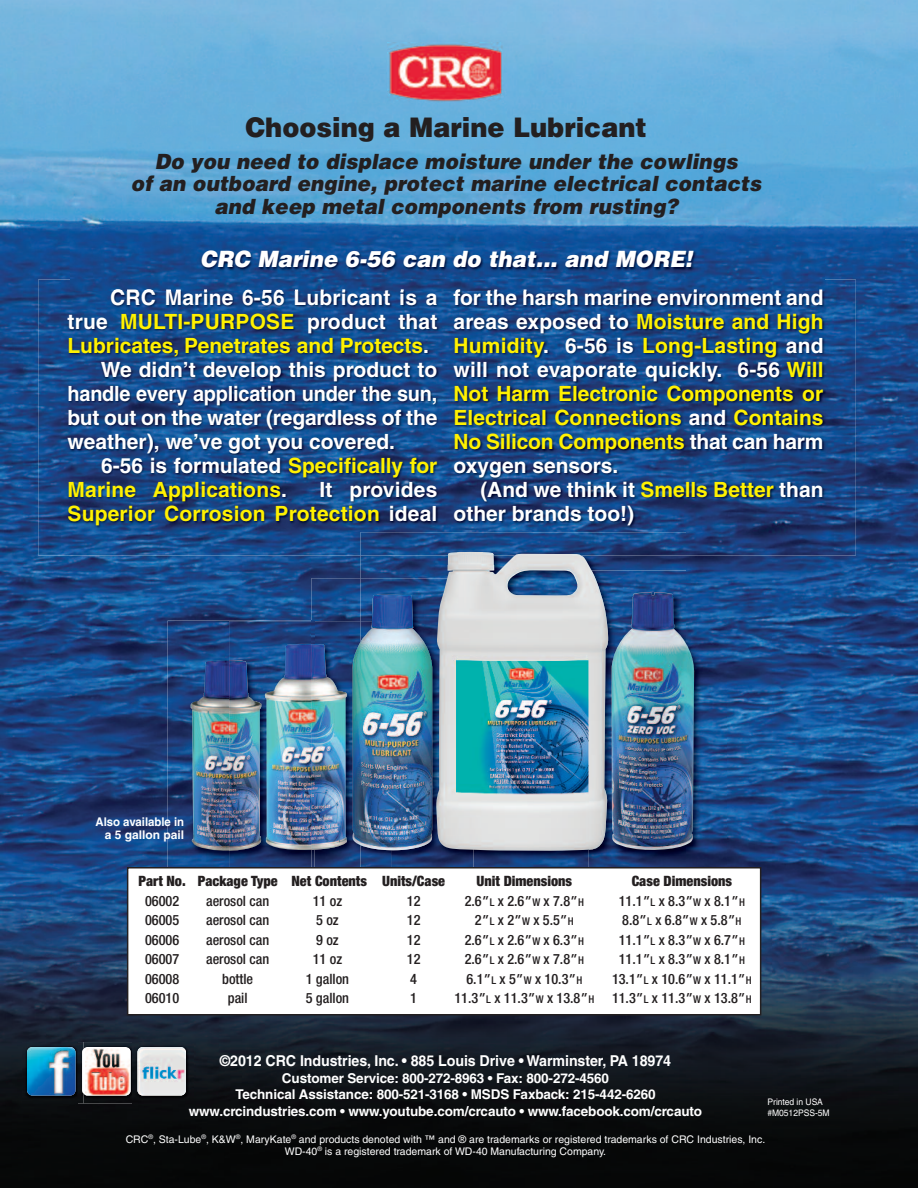
<style>
.page{position:relative;width:918px;height:1188px;background:#fff}
.page>*{position:absolute;margin:0;border:0;box-sizing:border-box;transform-origin:0 0}
.t1{font:900 27px "Helvetica";color:#231f20;scale:.95 1}
.t2{font:italic 900 22.5px "Helvetica";letter-spacing:.005em;color:#fff;scale:.95 1}
.t3{font:700 21px/24px "Helvetica";color:#fff101;text-align:right}
.t4{font:700 21px/24px "Helvetica";color:#fff}
.t5{font:italic 900 21px/22.5px "Helvetica";letter-spacing:.005em;color:#231f20;text-align:center;scale:.95 1}
.t6{font:700 21px "Helvetica";color:#fff;scale:.95 1}
.t7{font:700 15px "Helvetica";letter-spacing:-.005em;color:#fff;scale:.95 1}
.t8{font:500 condensed 14.25px "Helvetica Neue";color:#231f20}
.t9{font:900 condensed 14.25px "Helvetica Neue";color:#231f20}
.t10{font:700 13.5px/16.5px "Helvetica";letter-spacing:-.01em;color:#fff;text-align:center}
.t11{font:700 12px/13.5px "Helvetica";color:#fff;text-align:right;scale:.95 1}
.t12{font:10.5px/12px "Helvetica";color:#fff;text-align:center}
.t13{font:9px/10.8px "Helvetica";letter-spacing:-.005em;color:#fff;scale:.95 1}
.s1{color:#fff101}
.s2{color:#fff}
.s3{font-family:"Frutiger";font-weight:400;font-stretch:normal}
.s4{font-size:10.65px}
</style>
<div class="page">
<img style="left:0;top:0;width:918px;height:1188px">
<img style="left:387px;top:42px;width:116px;height:60px">
<img style="left:168px;top:621px;width:61px;height:246px">
<img style="left:190px;top:660px;width:39px;height:191px">
<img style="left:229px;top:621px;width:132px;height:246px">
<img style="left:229px;top:660px;width:33px;height:191px">
<img style="left:265px;top:644px;width:46px;height:206px">
<img style="left:311px;top:578px;width:50px;height:43px">
<img style="left:311px;top:850px;width:4px;height:17px">
<img style="left:311px;top:621px;width:4px;height:23px">
<img style="left:311px;top:644px;width:36px;height:206px">
<img style="left:352px;top:595px;width:9px;height:255px">
<img style="left:361px;top:555px;width:325px;height:312px">
<img style="left:361px;top:578px;width:112px;height:289px">
<img style="left:361px;top:850px;width:30px;height:17px">
<img style="left:361px;top:595px;width:71px;height:255px">
<img style="left:436px;top:555px;width:172px;height:296px">
<img style="left:589px;top:570px;width:138px;height:297px">
<img style="left:589px;top:570px;width:19px;height:280px">
<img style="left:612px;top:592px;width:82px;height:258px">
<img style="left:38px;top:279px;width:818px;height:276px">
<img style="left:361px;top:532px;width:325px;height:23px">
<img style="left:515px;top:554px;width:66px;height:1px">
<img style="left:448px;top:552px;width:46px;height:3px">
<div style="left:128px;top:868px;width:633px;height:147px;background:#fff"></div>
<div style="left:127px;top:867px;width:634px;height:149px;border:2px solid #231f20"></div>
<img style="left:84px;top:1042px;width:110px;height:62px">
<div style="left:82px;top:1047px;width:49px;height:49px;background:#fff;border-radius:5px"></div>
<img style="left:85px;top:1048px;width:45px;height:48px">
<img style="left:137px;top:1047px;width:49px;height:49px;border-radius:5px">
<img style="left:22px;top:1042px;width:62px;height:62px">
<img style="left:82px;top:1049px;width:2px;height:45px">
<img style="left:27px;top:1047px;width:49px;height:49px">
<img style="left:70px;top:243px;width:755px;height:48px">
<img style="left:112px;top:289px;width:217px;height:2px">
<img style="left:454px;top:289px;width:168px;height:2px">
<h1 class="t1" style="left:245px;top:118px;width:424px">Choosing a Marine Lubricant</h1>
<h3 class="t5" style="left:131px;top:152px;width:665px">Do you need to displace moisture under the cowlings<br>of an outboard engine, protect marine electrical contacts and keep metal components from rusting?</h3>
<h2 class="t2" style="left:200px;top:251px;width:520px">CRC Marine 6-56 can do that... and MORE!</h2>
<h3 class="t4" style="left:110px;top:287px;width:329px">CRC Marine 6-56 Lubricant is a</h3>
<h3 class="t4" style="left:67px;top:311px;width:371px">true <span class="s1">MULTI-PURPOSE</span> product that</h3>
<h3 class="t3" style="left:67px;top:335px;width:363px">Lubricates, Penetrates and Protects<span class="s2">.</span></h3>
<h3 class="t4" style="left:101px;top:359px;width:338px">We didn’t develop this product to</h3>
<h3 class="t6" style="left:68px;top:386px;width:391px">handle every application under the sun,</h3>
<h3 class="t4" style="left:68px;top:407px;width:371px">but out on the water (regardless of the</h3>
<h3 class="t4" style="left:67px;top:431px;width:329px">weather), we’ve got you covered.</h3>
<h3 class="t4" style="left:101px;top:455px;width:338px">6-56 is formulated <span class="s1">Specifically for</span></h3>
<h3 class="t3" style="left:67px;top:479px;width:221px">Marine Applications<span class="s2">.</span></h3>
<h3 class="t3" style="left:67px;top:479px;width:371px"><span class="s2">It provides<br></span>Superior Corrosion Protection <span class="s2">ideal</span></h3>
<p class="t3" style="left:454px;top:287px;width:371px;text-align:justify"><span class="s2">for the harsh marine environment and areas exposed to</span> Moisture and High Humidity<span class="s2">. 6-56 is</span> Long-Lasting <span class="s2">and will not evaporate quickly. 6-56</span> Will Not Harm Electronic Components or Electrical Connections <span class="s2">and</span> Contains No Silicon Components <span class="s2">that can harm oxygen sensors.</span></p>
<h3 class="t4" style="left:454px;top:479px;width:371px;text-indent:27px">(And we think it <span class="s1">Smells Better</span> than other brands too!)</h3>
<p class="t11" style="left:95px;top:816px;width:95px">Also available in a 5 gallon pail</p>
<p class="t9" style="left:139px;top:876px;width:308px">Part No. Package Type Net Contents Units/Case</p>
<p class="t9" style="left:477px;top:876px;width:97px">Unit Dimensions</p>
<p class="t9" style="left:632px;top:876px;width:102px">Case Dimensions</p>
<p class="t8" style="left:145px;top:895px;width:36px">06002</p>
<p class="t8" style="left:206px;top:895px;width:65px">aerosol can</p>
<p class="t8" style="left:313px;top:895px;width:31px">11 oz</p>
<p class="t8" style="left:407px;top:895px;width:15px">12</p>
<p class="t8" style="left:465px;top:895px;width:121px">2.6<span class="s3">”</span><span class="s4">L</span> x 2.6<span class="s3">”</span><span class="s4">W</span> x 7.8<span class="s3">”</span><span class="s4">H</span></p>
<p class="t8" style="left:619px;top:895px;width:128px">11.1<span class="s3">”</span><span class="s4">L</span> x 8.3<span class="s3">”</span><span class="s4">W</span> x 8.1<span class="s3">”</span><span class="s4">H</span></p>
<p class="t8" style="left:145px;top:915px;width:36px">06005</p>
<p class="t8" style="left:206px;top:915px;width:65px">aerosol can</p>
<p class="t8" style="left:316px;top:915px;width:24px">5 oz</p>
<p class="t8" style="left:407px;top:915px;width:15px">12</p>
<p class="t8" style="left:475px;top:915px;width:100px">2<span class="s3">”</span><span class="s4">L</span> x 2<span class="s3">”</span><span class="s4">W</span> x 5.5<span class="s3">”</span><span class="s4">H</span></p>
<p class="t8" style="left:622px;top:915px;width:121px">8.8<span class="s3">”</span><span class="s4">L</span> x 6.8<span class="s3">”</span><span class="s4">W</span> x 5.8<span class="s3">”</span><span class="s4">H</span></p>
<p class="t8" style="left:145px;top:934px;width:36px">06006</p>
<p class="t8" style="left:206px;top:934px;width:65px">aerosol can</p>
<p class="t8" style="left:316px;top:934px;width:24px">9 oz</p>
<p class="t8" style="left:407px;top:934px;width:15px">12</p>
<p class="t8" style="left:465px;top:934px;width:121px">2.6<span class="s3">”</span><span class="s4">L</span> x 2.6<span class="s3">”</span><span class="s4">W</span> x 6.3<span class="s3">”</span><span class="s4">H</span></p>
<p class="t8" style="left:619px;top:934px;width:128px">11.1<span class="s3">”</span><span class="s4">L</span> x 8.3<span class="s3">”</span><span class="s4">W</span> x 6.7<span class="s3">”</span><span class="s4">H</span></p>
<p class="t8" style="left:145px;top:954px;width:36px">06007</p>
<p class="t8" style="left:206px;top:954px;width:65px">aerosol can</p>
<p class="t8" style="left:313px;top:954px;width:31px">11 oz</p>
<p class="t8" style="left:407px;top:954px;width:15px">12</p>
<p class="t8" style="left:465px;top:954px;width:121px">2.6<span class="s3">”</span><span class="s4">L</span> x 2.6<span class="s3">”</span><span class="s4">W</span> x 7.8<span class="s3">”</span><span class="s4">H</span></p>
<p class="t8" style="left:619px;top:954px;width:128px">11.1<span class="s3">”</span><span class="s4">L</span> x 8.3<span class="s3">”</span><span class="s4">W</span> x 8.1<span class="s3">”</span><span class="s4">H</span></p>
<p class="t8" style="left:145px;top:973px;width:36px">06008</p>
<p class="t8" style="left:222px;top:973px;width:33px">bottle</p>
<p class="t8" style="left:306px;top:973px;width:45px">1 gallon</p>
<p class="t8" style="left:410px;top:973px;width:8px">4</p>
<p class="t8" style="left:466px;top:973px;width:117px">6.1<span class="s3">”</span><span class="s4">L</span> x 5<span class="s3">”</span><span class="s4">W</span> x 10.3<span class="s3">”</span><span class="s4">H</span></p>
<p class="t8" style="left:612px;top:973px;width:141px">13.1<span class="s3">”</span><span class="s4">L</span> x 10.6<span class="s3">”</span><span class="s4">W</span> x 11.1<span class="s3">”</span><span class="s4">H</span></p>
<p class="t8" style="left:145px;top:993px;width:36px">06010</p>
<p class="t8" style="left:228px;top:993px;width:21px">pail</p>
<p class="t8" style="left:306px;top:993px;width:45px">5 gallon</p>
<p class="t8" style="left:410px;top:993px;width:8px">1</p>
<p class="t8" style="left:454px;top:993px;width:299px">11.3<span class="s3">”</span><span class="s4">L</span> x 11.3<span class="s3">”</span><span class="s4">W</span> x 13.8<span class="s3">”</span><span class="s4">H</span> 11.3<span class="s3">”</span><span class="s4">L</span> x 11.3<span class="s3">”</span><span class="s4">W</span> x 13.8<span class="s3">”</span><span class="s4">H</span></p>
<p class="t7" style="left:220px;top:1056px;width:477px">©2012 CRC Industries, Inc. • 885 Louis Drive • Warminster, PA 18974</p>
<p class="t10" style="left:189px;top:1071px;width:515px">Customer Service: 800-272-8963 • Fax: 800-272-4560<br>Technical Assistance: 800-521-3168 • MSDS Faxback: 215-442-6260 www.crcindustries.com • www.youtube.com/crcauto • www.facebook.com/crcauto</p>
<p class="t12" style="left:126px;top:1134px;width:641px">CRC<sup>®</sup>, Sta-Lube<sup>®</sup>, K&amp;W<sup>®</sup>, MaryKate<sup>®</sup> and products denoted with ™ and ® are trademarks or registered trademarks of CRC Industries, Inc.<br>WD-40<sup>®</sup> is a registered trademark of WD-40 Manufacturing Company.</p>
<p class="t13" style="left:767px;top:1097px;width:67px">Printed in USA #M0512PSS-5M</p>
</div>
